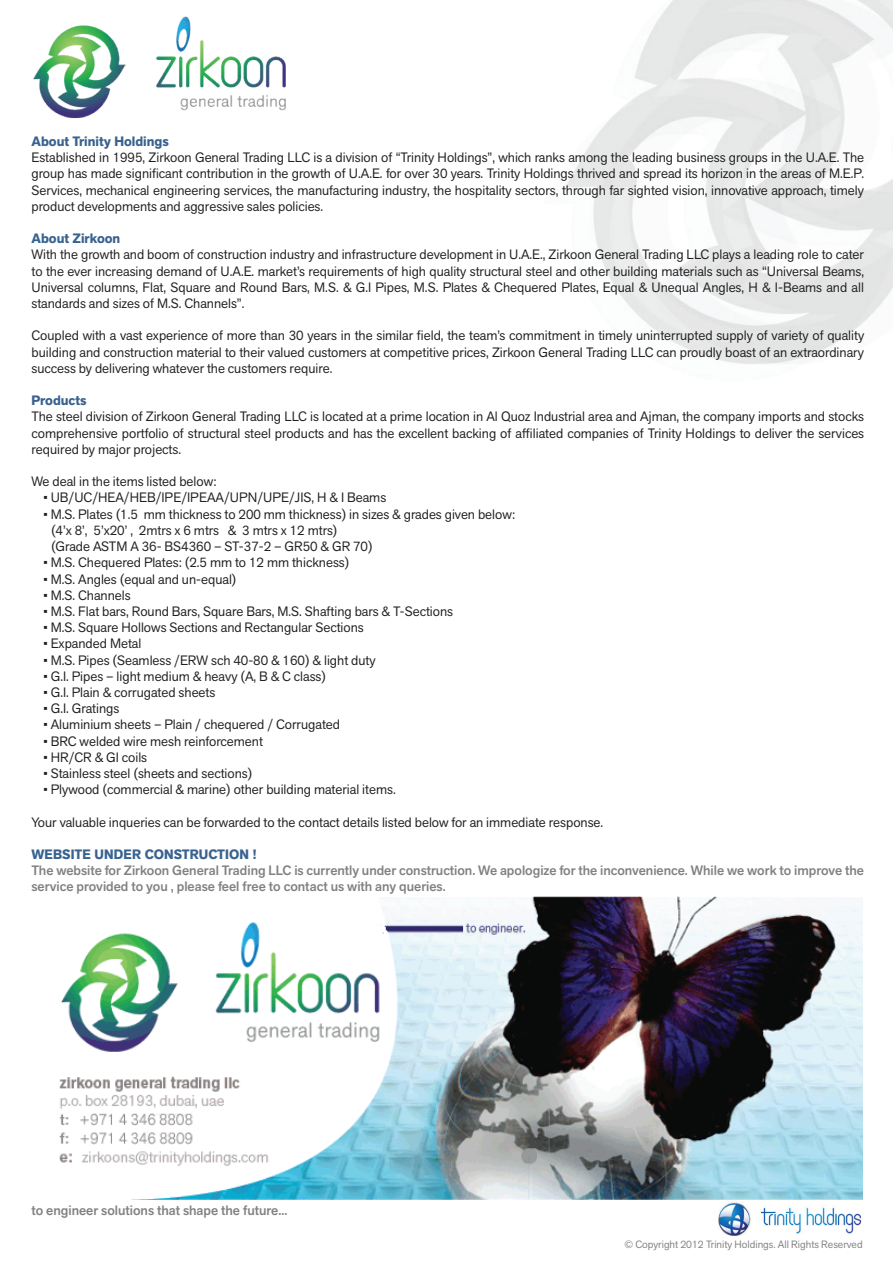
<style>
.page{position:relative;width:893px;height:1263px;background:#fff}
.page>*{position:absolute;margin:0;border:0;box-sizing:border-box;transform-origin:0 0}
.t1{font:13.5px/16.2px "Akzid Grtsk Next";color:#231f20;text-align:justify}
.t2{font:500 13.5px/16.2px "Akzid Grtsk Next";color:#808180}
.t3{font:700 13.5px "Akzid Grtsk Next";color:#396290}
.t4{font:700 13.5px "Akzid Grtsk Next";color:#386290}
.t5{font:10.5px "Akzid Grtsk Next";color:#808180}
</style>
<div class="page">
<img style="left:565px;top:0;width:327px;height:364px">
<img style="left:33px;top:16px;width:253px;height:102px">
<img style="left:59px;top:896px;width:804px;height:303px">
<img style="left:718px;top:1202px;width:144px;height:34px">
<p class="t3" style="left:32px;top:133px;width:139px">About Trinity Holdings</p>
<p class="t1" style="left:32px;top:149px;width:834px">Established in 1995, Zirkoon General Trading LLC is a division of “Trinity Holdings”, which ranks among the leading business groups in the U.A.E. The group has made significant contribution in the growth of U.A.E. for over 30 years. Trinity Holdings thrived and spread its horizon in the areas of M.E.P.<br>Services, mechanical engineering services, the manufacturing industry, the hospitality sectors, through far sighted vision, innovative approach, timely product developments and aggressive sales policies.</p>
<p class="t3" style="left:32px;top:230px;width:90px">About Zirkoon</p>
<p class="t1" style="left:32px;top:247px;width:834px">With the growth and boom of construction industry and infrastructure development in U.A.E., Zirkoon General Trading LLC plays a leading role to cater to the ever increasing demand of U.A.E. market’s requirements of high quality structural steel and other building materials such as “Universal Beams, Universal columns, Flat, Square and Round Bars, M.S. &amp; G.I Pipes, M.S. Plates &amp; Chequered Plates, Equal &amp; Unequal Angles, H &amp; I-Beams and all standards and sizes of M.S. Channels”.</p>
<p class="t1" style="left:32px;top:328px;width:834px">Coupled with a vast experience of more than 30 years in the similar field, the team’s commitment in timely uninterrupted supply of variety of quality building and construction material to their valued customers at competitive prices, Zirkoon General Trading LLC can proudly boast of an extraordinary success by delivering whatever the customers require.</p>
<p class="t3" style="left:32px;top:392px;width:56px">Products</p>
<p class="t1" style="left:32px;top:409px;width:834px">The steel division of Zirkoon General Trading LLC is located at a prime location in Al Quoz Industrial area and Ajman, the company imports and stocks comprehensive portfolio of structural steel products and has the excellent backing of affiliated companies of Trinity Holdings to deliver the services required by major projects.</p>
<p class="t1" style="left:32px;top:473px;width:187px">We deal in the items listed below:</p>
<p class="t1" style="left:44px;top:490px;width:344px">• UB/UC/HEA/HEB/IPE/IPEAA/UPN/UPE/JIS, H &amp; I Beams</p>
<p class="t1" style="left:51px;top:506px;width:466px;text-align:left;text-indent:-8px">• M.S. Plates (1.5 mm thickness to 200 mm thickness) in sizes &amp; grades given below: (4’x 8’, 5’x20’ , 2mtrs x 6 mtrs &amp; 3 mtrs x 12 mtrs)<br>(Grade ASTM A 36- BS4360 – ST-37-2 – GR50 &amp; GR 70)</p>
<p class="t1" style="left:44px;top:554px;width:307px">• M.S. Chequered Plates: (2.5 mm to 12 mm thickness)</p>
<p class="t1" style="left:44px;top:571px;width:195px">• M.S. Angles (equal and un-equal)</p>
<p class="t1" style="left:44px;top:587px;width:89px">• M.S. Channels</p>
<p class="t1" style="left:44px;top:603px;width:411px">• M.S. Flat bars, Round Bars, Square Bars, M.S. Shafting bars &amp; T-Sections</p>
<p class="t1" style="left:44px;top:619px;width:322px">• M.S. Square Hollows Sections and Rectangular Sections</p>
<p class="t1" style="left:44px;top:635px;width:99px">• Expanded Metal</p>
<p class="t1" style="left:44px;top:652px;width:334px">• M.S. Pipes (Seamless /ERW sch 40-80 &amp; 160) &amp; light duty</p>
<p class="t1" style="left:44px;top:668px;width:284px">• G.I. Pipes – light medium &amp; heavy (A, B &amp; C class)</p>
<p class="t1" style="left:44px;top:684px;width:173px">• G.I. Plain &amp; corrugated sheets</p>
<p class="t1" style="left:44px;top:700px;width:77px">• G.I. Gratings</p>
<p class="t1" style="left:44px;top:716px;width:298px">• Aluminium sheets – Plain / chequered / Corrugated</p>
<p class="t1" style="left:44px;top:733px;width:221px">• BRC welded wire mesh reinforcement</p>
<p class="t1" style="left:44px;top:749px;width:105px">• HR/CR &amp; GI coils</p>
<p class="t1" style="left:44px;top:765px;width:210px">• Stainless steel (sheets and sections)</p>
<p class="t1" style="left:44px;top:781px;width:354px">• Plywood (commercial &amp; marine) other building material items.</p>
<p class="t1" style="left:32px;top:814px;width:573px">Your valuable inqueries can be forwarded to the contact details listed below for an immediate response.</p>
<p class="t4" style="left:32px;top:845px;width:226px">WEBSITE UNDER CONSTRUCTION !</p>
<p class="t2" style="left:32px;top:862px;width:834px">The website for Zirkoon General Trading LLC is currently under construction. We apologize for the inconvenience. While we work to improve the service provided to you , please feel free to contact us with any queries.</p>
<p class="t2" style="left:32px;top:1202px;width:258px">to engineer solutions that shape the future...</p>
<p class="t5" style="left:624px;top:1237px;width:240px">© Copyright 2012 Trinity Holdings. All Rights Reserved</p>
</div>
